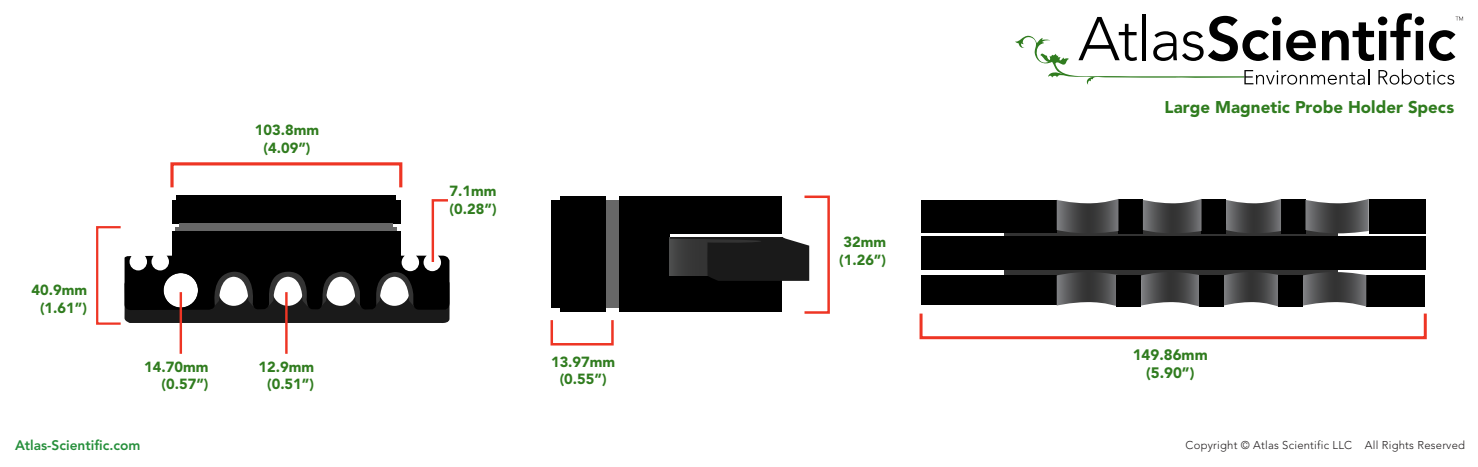
<style>
.page{position:relative;width:1478px;height:467px;background:#fff}
.page>*{position:absolute;margin:0;border:0;box-sizing:border-box;transform-origin:0 0}
.t1{font:900 16.88px "Avenir";color:#307c1f}
.t2{font:900 15px/18px "Avenir";color:#307c1f;text-align:center}
.t3{font:900 14.62px/17.5px "Avenir";color:#307c1f;text-align:center}
.t4{font:800 13.75px "Avenir";color:#268f3b}
.t5{font:300 11.25px "Avenir";letter-spacing:.02em;color:#231f20}
</style>
<div class="page">
<svg style="left:1015px;top:13px;width:447px;height:72px"></svg>
<div style="left:550px;top:318px;width:63px;height:27px;border:2px solid #ee3524"></div>
<div style="left:803px;top:195px;width:26px;height:118px;border:2px solid #ee3524"></div>
<div style="left:551px;top:200px;width:9px;height:107px;background:#000"></div>
<div style="left:606px;top:200px;width:7px;height:107px;background:#676767"></div>
<div style="left:612px;top:200px;width:8px;height:107px;background:#676767"></div>
<div style="left:560px;top:196px;width:46px;height:115px;background:#000"></div>
<div style="left:619px;top:196px;width:50px;height:115px;background:#000"></div>
<div style="left:665px;top:273px;width:117px;height:38px;background:#000"></div>
<div style="left:665px;top:196px;width:117px;height:38px;background:#000"></div>
<svg style="left:669px;top:237px;width:140px;height:43px;background:#262626"></svg>
<div style="left:96px;top:226px;width:26px;height:98px;border:2px solid #ee3524"></div>
<div style="left:170px;top:162px;width:232px;height:27px;border:3px solid #ee3524"></div>
<hr style="left:285px;top:292px;width:2px;height:61px;background:#ee3524">
<div style="left:176px;top:195px;width:220px;height:5px;background:#000"></div>
<svg style="left:124px;top:199px;width:326px;height:124px"></svg>
<div style="left:919px;top:312px;width:507px;height:27px;border:3px solid #ee3524"></div>
<svg style="left:1004px;top:232px;width:333px;height:43px;background:#292929"></svg>
<div style="left:920px;top:200px;width:136px;height:32px;background:#000"></div>
<div style="left:920px;top:275px;width:136px;height:29px;background:#000"></div>
<div style="left:1280px;top:198px;width:25px;height:35px;background:#000"></div>
<div style="left:1368px;top:198px;width:56px;height:35px;background:#000"></div>
<div style="left:1365px;top:275px;width:59px;height:31px;background:#000"></div>
<div style="left:1201px;top:198px;width:24px;height:35px;background:#000"></div>
<div style="left:1118px;top:198px;width:24px;height:35px;background:#000"></div>
<svg style="left:1056px;top:272px;width:62px;height:34px;background:#5a5a5b"></svg>
<svg style="left:1140px;top:272px;width:59px;height:34px;background:#595a5b"></svg>
<svg style="left:1222px;top:272px;width:56px;height:34px;background:#585859"></svg>
<svg style="left:1302px;top:272px;width:63px;height:34px;background:#5d5d5e"></svg>
<svg style="left:1056px;top:199px;width:62px;height:34px;background:#5d5d5e"></svg>
<svg style="left:1142px;top:199px;width:59px;height:34px;background:#5c5d5e"></svg>
<svg style="left:1225px;top:199px;width:55px;height:34px;background:#5c5c5d"></svg>
<svg style="left:1305px;top:199px;width:63px;height:34px;background:#5f5f60"></svg>
<div style="left:1116px;top:275px;width:24px;height:31px;background:#000"></div>
<div style="left:1198px;top:275px;width:24px;height:31px;background:#000"></div>
<div style="left:1278px;top:275px;width:24px;height:31px;background:#000"></div>
<div style="left:920px;top:236px;width:504px;height:33px;background:#000"></div>
<hr style="left:179px;top:292px;width:3px;height:61px;background:#ee3524">
<p class="t3" style="left:31px;top:281px;width:57px">40.9mm (1.61”)</p>
<p class="t3" style="left:255px;top:121px;width:66px">103.8mm (4.09”)</p>
<p class="t3" style="left:144px;top:357px;width:66px;text-align:right">14.70mm (0.57”)</p>
<p class="t3" style="left:258px;top:357px;width:57px">12.9mm (0.51”)</p>
<p class="t3" style="left:449px;top:182px;width:48px;text-align:left">7.1mm (0.28”)</p>
<p class="t3" style="left:551px;top:352px;width:66px">13.97mm (0.55”)</p>
<p class="t3" style="left:839px;top:233px;width:48px;text-align:left">32mm (1.26”)</p>
<p class="t1" style="left:1164px;top:96px;width:291px">Large Magnetic Probe Holder Specs</p>
<p class="t2" style="left:1132px;top:345px;width:76px">149.86mm (5.90”)</p>
<p class="t4" style="left:15px;top:436px;width:127px">Atlas-Scientific.com</p>
<p class="t5" style="left:1185px;top:437px;width:281px">Copyright © Atlas Scientific LLC All Rights Reserved</p>
</div>
